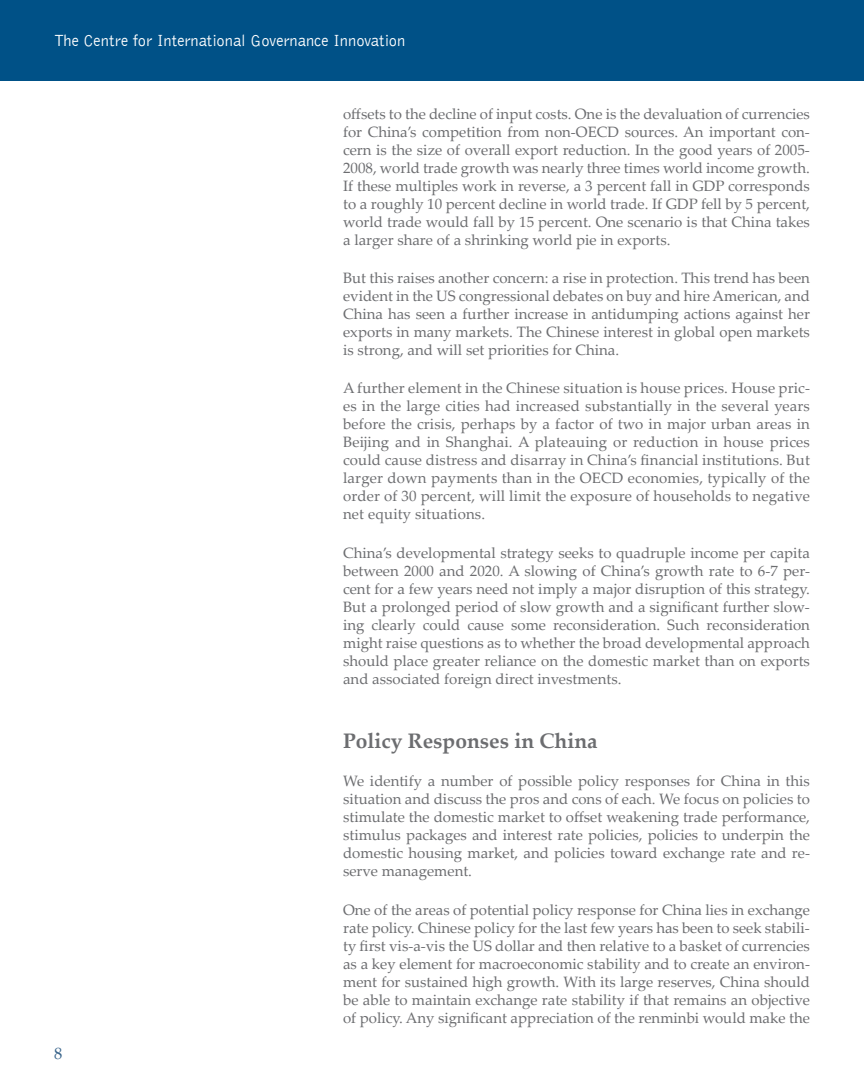
<style>
.page{position:relative;width:864px;height:1080px;background:#fff}
.page>*{position:absolute;margin:0;border:0;box-sizing:border-box;transform-origin:0 0}
.t1{font:700 21px "Palatino Linotype";color:#6c6d70}
.t2{font:300 16.5px "Bell Gothic";color:#fff}
.t3{font:16.5px "Palatino Linotype";color:#37638a}
.t4{font:15px/18px "Palatino Linotype";color:#6c6d70;text-align:justify}
</style>
<div class="page">
<div style="left:0;top:0;width:864px;height:81px;background:#005187"></div>
<p class="t2" style="left:54px;top:32px;width:353px">The Centre for International Governance Innovation</p>
<p class="t4" style="left:343px;top:104px;width:468px">offsets to the decline of input costs. One is the devaluation of currencies for China’s competition from non-OECD sources. An important con&shy;cern is the size of overall export reduction. In the good years of 2005- 2008, world trade growth was nearly three times world income growth.<br>If these multiples work in reverse, a 3 percent fall in GDP corresponds to a roughly 10 percent decline in world trade. If GDP fell by 5 percent, world trade would fall by 15 percent. One scenario is that China takes a larger share of a shrinking world pie in exports.</p>
<p class="t4" style="left:343px;top:269px;width:468px">But this raises another concern: a rise in protection. This trend has been evident in the US congressional debates on buy and hire American, and China has seen a further increase in antidumping actions against her exports in many markets. The Chinese interest in global open markets is strong, and will set priorities for China.</p>
<p class="t4" style="left:343px;top:379px;width:468px">A further element in the Chinese situation is house prices. House pric&shy;es in the large cities had increased substantially in the several years before the crisis, perhaps by a factor of two in major urban areas in Beijing and in Shanghai. A plateauing or reduction in house prices could cause distress and disarray in China’s financial institutions. But larger down payments than in the OECD economies, typically of the order of 30 percent, will limit the exposure of households to negative net equity situations.</p>
<p class="t4" style="left:343px;top:543px;width:468px">China’s developmental strategy seeks to quadruple income per capita between 2000 and 2020. A slowing of China’s growth rate to 6-7 per&shy;cent for a few years need not imply a major disruption of this strategy.<br>But a prolonged period of slow growth and a significant further slow&shy;ing clearly could cause some reconsideration. Such reconsideration might raise questions as to whether the broad developmental approach should place greater reliance on the domestic market than on exports and associated foreign direct investments.</p>
<p class="t3" style="left:54px;top:1042px;width:10px">8</p>
<h1 class="t1" style="left:343px;top:726px;width:256px">Policy Responses in China</h1>
<p class="t4" style="left:343px;top:772px;width:468px">We identify a number of possible policy responses for China in this situation and discuss the pros and cons of each. We focus on policies to stimulate the domestic market to offset weakening trade performance, stimulus packages and interest rate policies, policies to underpin the domestic housing market, and policies toward exchange rate and re&shy;serve management.</p>
<p class="t4" style="left:343px;top:900px;width:468px">One of the areas of potential policy response for China lies in exchange rate policy. Chinese policy for the last few years has been to seek stabili&shy;ty first vis-a-vis the US dollar and then relative to a basket of currencies as a key element for macroeconomic stability and to create an environ&shy;ment for sustained high growth. With its large reserves, China should be able to maintain exchange rate stability if that remains an objective of policy. Any significant appreciation of the renminbi would make the</p>
</div>
